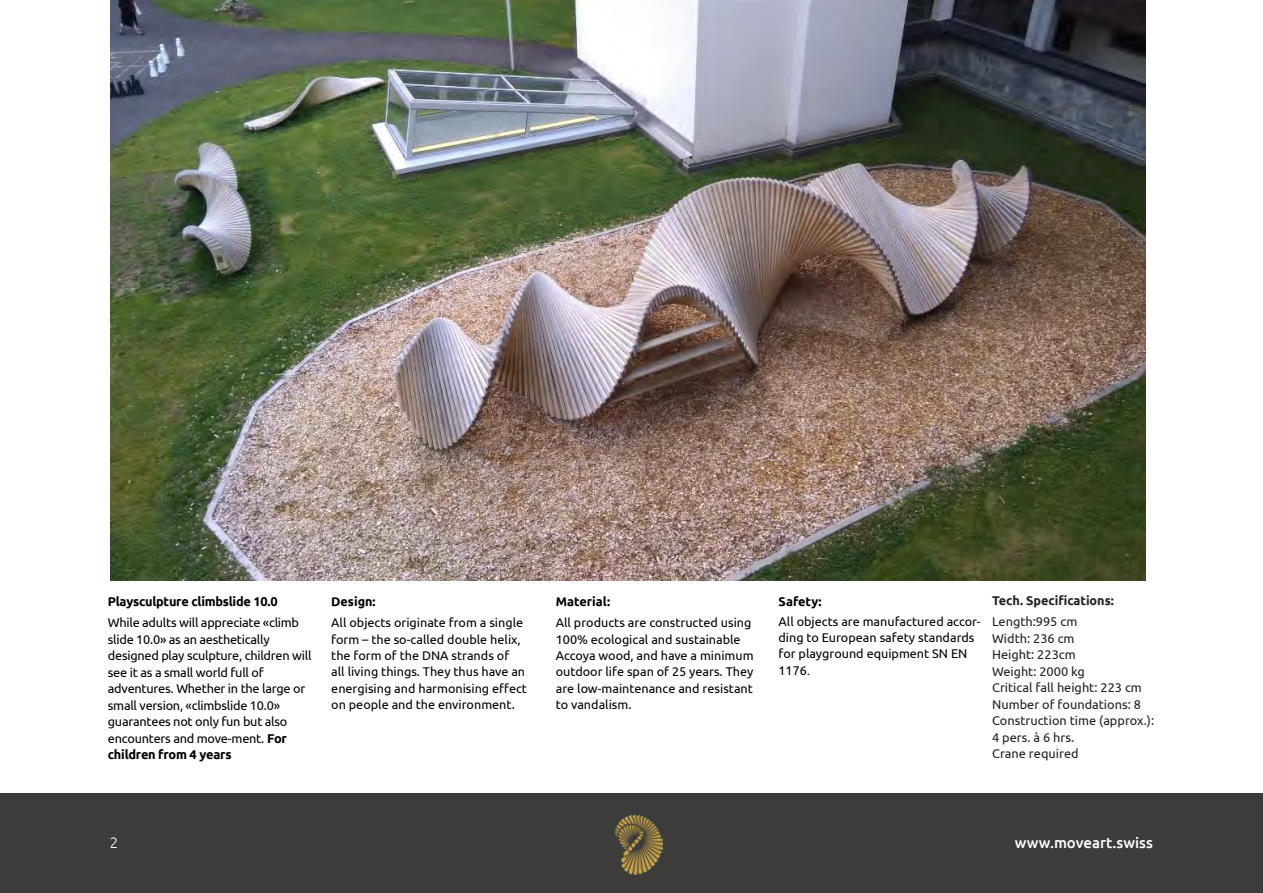
<style>
.page{position:relative;width:1263px;height:893px;background:#fff}
.page>*{position:absolute;margin:0;border:0;box-sizing:border-box;transform-origin:0 0}
.t1{font:500 15px "Ubuntu";color:#fff}
.t2{font:300 15px "Ubuntu";color:#fff}
.t3{font:12.75px/16.5px "Ubuntu";letter-spacing:-.02em;color:#000}
.t4{font:12.75px/16.5px "Ubuntu";color:#231f20}
.t5{font:700 12.75px "Ubuntu";letter-spacing:-.02em;color:#000}
.t6{font:12.6px/16.4px "Ubuntu";color:#000}
.t7{font:700 12.6px "Ubuntu";color:#000}
.t8{font:700 12.6px "Ubuntu";color:#231f20}
.t9{font:12.6px "Ubuntu";color:#231f20}
.s1{font-weight:700}
.s2{font-family:"Myriad Pro"}
.s3{font-size:12.75px}
</style>
<div class="page">
<div style="left:0;top:794px;width:1263px;height:99px;background:#3c3c3b"></div>
<img style="left:615px;top:814px;width:48px;height:61px">
<img style="left:111px;top:0;width:1034px;height:580px">
<p class="t5" style="left:108px;top:594px;width:171px">Playsculpture climbslide 10.0</p>
<p class="t3" style="left:108px;top:614px;width:205px">While adults will appreciate «climb slide 10.0» as an aesthetically designed play sculpture, children will see it as a small world full of adventures. Whether in the large or small version, «climbslide 10.0» guarantees not only fun but also encounters and move-ment. <span class="s1">For children from 4 years</span></p>
<p class="t7" style="left:331px;top:594px;width:46px">Design:</p>
<p class="t6" style="left:331px;top:614px;width:197px">All objects originate from a single form – the so-called double helix, the form of the DNA strands of<br>all living things. They thus have an energising and harmonising effect on people and the environment.</p>
<p class="t7" style="left:556px;top:594px;width:56px">Material:</p>
<p class="t6" style="left:556px;top:614px;width:199px">All products are constructed using<br>100% ecological and sustainable<br>Accoya wood, and have a minimum outdoor life span of 25 years. They are low-maintenance and resistant to vandalism.</p>
<p class="t7" style="left:778px;top:594px;width:45px">Safety:</p>
<p class="t6" style="left:778px;top:613px;width:203px">All objects are manufactured accor&shy;ding to European safety standards for playground equipment SN EN<br>1176<span class="s2">.</span></p>
<p class="t8" style="left:992px;top:593px;width:123px">Tech. Specifications:</p>
<p class="t4" style="left:992px;top:613px;width:87px">Length:995 cm<br>Width: 236 cm<br>Height: 223cm</p>
<p class="t9" style="left:992px;top:664px;width:94px">Weight: <span class="s3">2000 kg</span></p>
<p class="t4" style="left:992px;top:679px;width:164px">Critical fall height: 223 cm<br>Number of foundations: 8<br>Construction time (approx.):<br>4 pers. à 6 hrs.<br>Crane required</p>
<p class="t2" style="left:110px;top:834px;width:10px">2</p>
<p class="t1" style="left:1015px;top:834px;width:140px">www.moveart.swiss</p>
</div>
